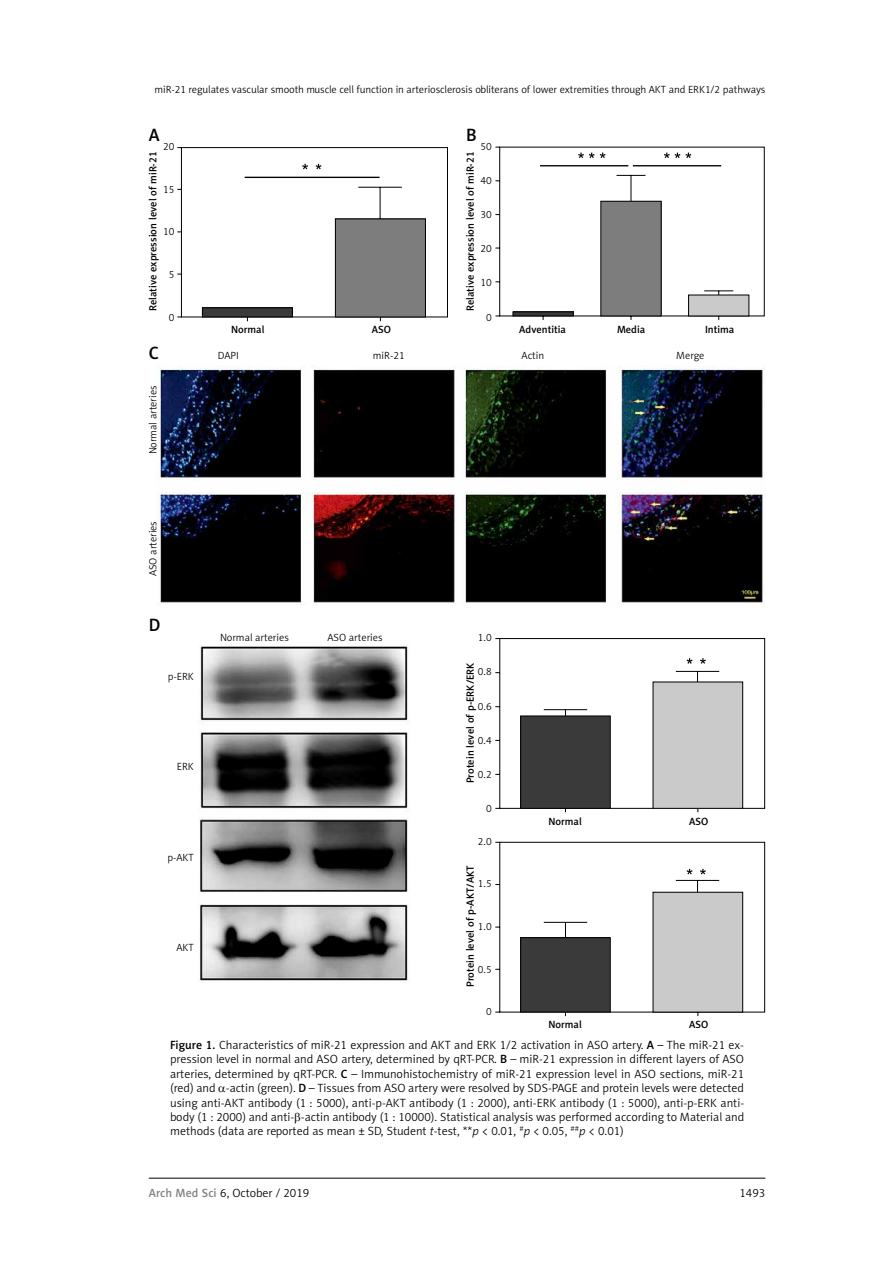
<style>
.page{position:relative;width:893px;height:1263px;background:#fff}
.page>*{position:absolute;margin:0;border:0;box-sizing:border-box;transform-origin:0 0}
.t1{font:18px "Naomi Sans EFN Medium";color:#000}
.t2{font:12px/14.4px "Naomi Sans EFN Light";color:#000;text-align:justify}
.t3{font:10.5px "Naomi Sans EFN Light";letter-spacing:-.005em;color:#000}
.t4{font:10.5px "Naomi Sans EFN Medium";color:#000}
.s1{font-family:"Naomi Sans EFN Medium"}
.s2{font-style:italic}
.s3{font-family:"Naomi Sans EFN Medium";color:#808285}
</style>
<div class="page">
<hr style="left:149px;top:1178px;width:616px;height:1px;background:#000">
<svg style="left:177px;top:147px;width:271px;height:175px"></svg>
<div style="left:202px;top:308px;width:90px;height:9px;background:#3a3a3a"></div>
<div style="left:202px;top:307px;width:91px;height:10px;border:1px solid #000"></div>
<svg style="left:335px;top:187px;width:91px;height:131px"></svg>
<hr style="left:245px;top:177px;width:135px;height:1px;background:#000">
<svg style="left:302px;top:164px;width:6px;height:5px"></svg>
<svg style="left:316px;top:164px;width:5px;height:5px"></svg>
<svg style="left:495px;top:638px;width:270px;height:175px"></svg>
<svg style="left:687px;top:658px;width:5px;height:6px"></svg>
<svg style="left:700px;top:658px;width:6px;height:6px"></svg>
<div style="left:521px;top:716px;width:89px;height:92px;background:#3a3a3a"></div>
<div style="left:520px;top:716px;width:91px;height:93px;border:1px solid #000"></div>
<div style="left:653px;top:682px;width:90px;height:126px;background:#cacaca"></div>
<div style="left:653px;top:682px;width:90px;height:127px;border:1px solid #000"></div>
<svg style="left:495px;top:841px;width:270px;height:175px"></svg>
<svg style="left:687px;top:869px;width:5px;height:5px"></svg>
<svg style="left:700px;top:869px;width:6px;height:5px"></svg>
<div style="left:521px;top:938px;width:89px;height:74px;background:#3a3a3a"></div>
<div style="left:520px;top:937px;width:91px;height:75px;border:1px solid #000"></div>
<div style="left:653px;top:892px;width:90px;height:120px;background:#cacaca"></div>
<div style="left:653px;top:892px;width:90px;height:120px;border:1px solid #000"></div>
<svg style="left:495px;top:146px;width:270px;height:174px"></svg>
<div style="left:513px;top:312px;width:61px;height:4px;border:1px solid #000"></div>
<svg style="left:704px;top:290px;width:29px;height:5px"></svg>
<hr style="left:631px;top:175px;width:1px;height:30px;background:#000">
<svg style="left:616px;top:175px;width:29px;height:1px"></svg>
<hr style="left:540px;top:165px;width:88px;height:1px;background:#000">
<hr style="left:633px;top:165px;width:88px;height:1px;background:#000">
<svg style="left:578px;top:153px;width:28px;height:5px"></svg>
<svg style="left:664px;top:153px;width:27px;height:5px"></svg>
<div style="left:601px;top:201px;width:60px;height:115px;background:#7d7d7d"></div>
<div style="left:600px;top:201px;width:61px;height:115px;border:1px solid #000"></div>
<div style="left:689px;top:295px;width:60px;height:21px;background:#cacaca"></div>
<img style="left:156px;top:366px;width:608px;height:240px">
<img style="left:198px;top:646px;width:210px;height:335px">
<p class="t3" style="left:155px;top:83px;width:612px">miR-21 regulates vascular smooth muscle cell function in arteriosclerosis obliterans of lower extremities through AKT and ERK1/2 pathways</p>
<h1 class="t1" style="left:149px;top:124px;width:12px">A</h1>
<p class="t3" style="left:163px;top:140px;width:13px">20</p>
<p class="t3" style="left:163px;top:183px;width:13px">15</p>
<p class="t3" style="left:163px;top:226px;width:13px">10</p>
<p class="t3" style="left:169px;top:268px;width:7px">5</p>
<p class="t3" style="left:169px;top:311px;width:7px">0</p>
<p class="t4" style="left:147px;top:311px;width:161px;rotate:-90deg">Relative expression level of miR-21</p>
<h1 class="t1" style="left:149px;top:342px;width:12px">C</h1>
<p class="t3" style="left:147px;top:454px;width:70px;rotate:-90deg">Normal arteries</p>
<h1 class="t1" style="left:466px;top:124px;width:12px">B</h1>
<p class="t4" style="left:231px;top:324px;width:35px">Normal</p>
<p class="t4" style="left:372px;top:324px;width:21px">ASO</p>
<p class="t3" style="left:480px;top:140px;width:13px">50</p>
<p class="t3" style="left:480px;top:174px;width:13px">40</p>
<p class="t3" style="left:480px;top:209px;width:13px">30</p>
<p class="t3" style="left:480px;top:243px;width:13px">20</p>
<p class="t3" style="left:480px;top:277px;width:13px">10</p>
<p class="t3" style="left:486px;top:311px;width:7px">0</p>
<p class="t4" style="left:464px;top:311px;width:161px;rotate:-90deg">Relative expression level of miR-21</p>
<p class="t4" style="left:519px;top:324px;width:48px">Adventitia</p>
<p class="t4" style="left:617px;top:324px;width:30px">Media</p>
<p class="t4" style="left:705px;top:324px;width:31px">Intima</p>
<p class="t3" style="left:218px;top:350px;width:22px">DAPI</p>
<p class="t3" style="left:373px;top:350px;width:33px">miR-21</p>
<p class="t3" style="left:522px;top:350px;width:24px">Actin</p>
<p class="t3" style="left:676px;top:350px;width:30px">Merge</p>
<p class="t3" style="left:147px;top:576px;width:57px;rotate:-90deg">ASO arteries</p>
<h1 class="t1" style="left:149px;top:615px;width:13px">D</h1>
<p class="t3" style="left:168px;top:670px;width:28px">p-ERK</p>
<p class="t3" style="left:220px;top:632px;width:70px">Normal arteries</p>
<p class="t3" style="left:327px;top:632px;width:57px">ASO arteries</p>
<p class="t3" style="left:177px;top:761px;width:19px">ERK</p>
<p class="t3" style="left:167px;top:851px;width:28px">p-AKT</p>
<p class="t3" style="left:176px;top:941px;width:19px">AKT</p>
<p class="t3" style="left:478px;top:632px;width:15px">1.0</p>
<p class="t3" style="left:478px;top:666px;width:15px">0.8</p>
<p class="t3" style="left:478px;top:700px;width:15px">0.6</p>
<p class="t3" style="left:478px;top:734px;width:15px">0.4</p>
<p class="t3" style="left:478px;top:768px;width:15px">0.2</p>
<p class="t3" style="left:486px;top:802px;width:7px">0</p>
<p class="t3" style="left:478px;top:835px;width:15px">2.0</p>
<p class="t3" style="left:478px;top:878px;width:15px">1.5</p>
<p class="t3" style="left:478px;top:920px;width:15px">1.0</p>
<p class="t3" style="left:478px;top:963px;width:15px">0.5</p>
<p class="t3" style="left:486px;top:1006px;width:7px">0</p>
<p class="t4" style="left:464px;top:783px;width:122px;rotate:-90deg">Protein level of p-ERK/ERK</p>
<p class="t4" style="left:464px;top:987px;width:123px;rotate:-90deg">Protein level of p-AKT/AKT</p>
<p class="t4" style="left:549px;top:815px;width:35px">Normal</p>
<p class="t4" style="left:689px;top:815px;width:21px">ASO</p>
<p class="t4" style="left:549px;top:1018px;width:35px">Normal</p>
<p class="t4" style="left:689px;top:1018px;width:21px">ASO</p>
<p class="t2" style="left:170px;top:1038px;width:576px"><span class="s1">Figure 1.</span> Characteristics of miR-21 expression and AKT and ERK 1/2 activation in ASO artery. <span class="s1">A</span> – The miR-21 ex&shy;pression level in normal and ASO artery, determined by qRT-PCR. <span class="s1">B</span> – miR-21 expression in different layers of ASO arteries, determined by qRT-PCR. <span class="s1">C</span> – Immunohistochemistry of miR-21 expression level in ASO sections, miR-21 (red) and -actin (green). <span class="s1">D</span> – Tissues from ASO artery were resolved by SDS-PAGE and protein levels were detected using anti-AKT antibody (1 : 5000), anti-p-AKT antibody (1 : 2000), anti-ERK antibody (1 : 5000), anti-p-ERK anti&shy;body (1 : 2000) and anti- -actin antibody (1 : 10000). Statistical analysis was performed according to Material and methods (data are reported as mean ± SD, Student <span class="s2">t</span>-test, **<span class="s2">p</span> &lt; 0.01, <sup>#</sup><span class="s2">p</span> &lt; 0.05, <sup>##</sup><span class="s2">p</span> &lt; 0.01)</p>
<p class="t2" style="left:149px;top:1186px;width:162px"><span class="s3">Arch Med Sci</span> 6, October / 2019</p>
<p class="t2" style="left:739px;top:1186px;width:27px">1493</p>
</div>
